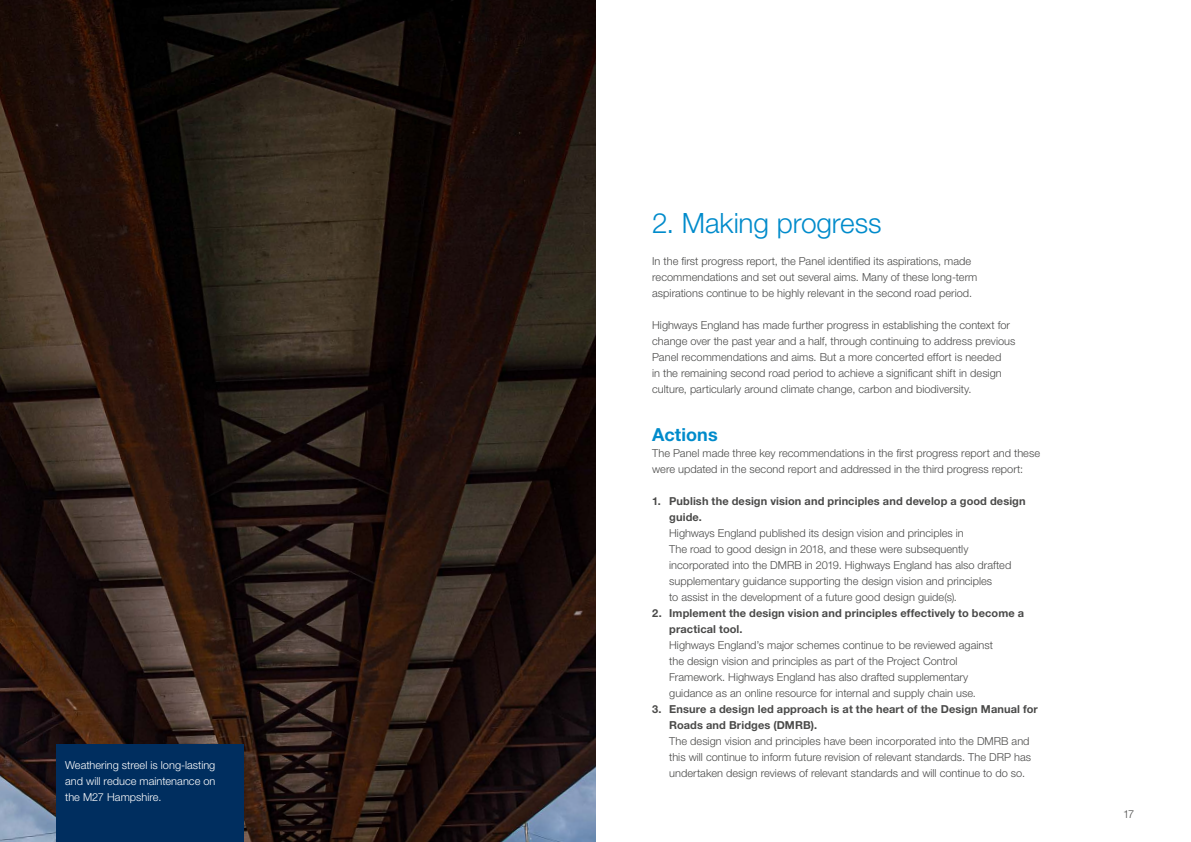
<style>
.page{position:relative;width:1191px;height:842px;background:#fff}
.page>*{position:absolute;margin:0;border:0;box-sizing:border-box;transform-origin:0 0}
.t1{font:300 28px "Helvetica Neue LT Pro";letter-spacing:-.005em;color:#008bcb}
.t2{font:700 18px "Helvetica Neue LT Pro";letter-spacing:.005em;color:#008bcb}
.t3{font:300 11px/16px "Helvetica Neue LT Pro";color:#4a4a49}
.t4{font:700 11px/16px "Helvetica Neue LT Pro";letter-spacing:.01em;color:#4a4a49}
.t5{font:300 11px/16px "Helvetica Neue LT Pro";color:#fff;text-align:justify}
</style>
<div class="page">
<img style="left:0;top:0;width:595px;height:842px">
<div style="left:57px;top:745px;width:187px;height:97px;background:#002e5f"></div>
<p class="t5" style="left:65px;top:756px;width:152px">Weathering streel is long-lasting and will reduce maintenance on the M27 Hampshire.</p>
<h1 class="t1" style="left:652px;top:206px;width:231px">2. Making progress</h1>
<p class="t3" style="left:652px;top:253px;width:327px">In the first progress report, the Panel identified its aspirations, made recommendations and set out several aims. Many of these long-term aspirations continue to be highly relevant in the second road period.</p>
<p class="t3" style="left:652px;top:317px;width:365px">Highways England has made further progress in establishing the context for change over the past year and a half, through continuing to address previous Panel recommendations and aims. But a more concerted effort is needed<br>in the remaining second road period to achieve a significant shift in design culture, particularly around climate change, carbon and biodiversity.</p>
<h2 class="t2" style="left:652px;top:423px;width:67px">Actions</h2>
<p class="t3" style="left:652px;top:445px;width:389px">The Panel made three key recommendations in the first progress report and these were updated in the second report and addressed in the third progress report:</p>
<p class="t4" style="left:669px;top:493px;width:358px;text-indent:-17px">1. Publish the design vision and principles and develop a good design guide.</p>
<p class="t3" style="left:669px;top:525px;width:344px">Highways England published its design vision and principles in<br>The road to good design in 2018, and these were subsequently incorporated into the DMRB in 2019. Highways England has also drafted supplementary guidance supporting the design vision and principles<br>to assist in the development of a future good design guide(s).</p>
<p class="t4" style="left:669px;top:605px;width:356px;text-indent:-17px">2. Implement the design vision and principles effectively to become a practical tool.</p>
<p class="t3" style="left:669px;top:637px;width:325px">Highways England’s major schemes continue to be reviewed against the design vision and principles as part of the Project Control Framework. Highways England has also drafted supplementary guidance as an online resource for internal and supply chain use.</p>
<p class="t4" style="left:669px;top:701px;width:370px;text-indent:-17px">3. Ensure a design led approach is at the heart of the Design Manual for<br>Roads and Bridges (DMRB).</p>
<p class="t3" style="left:669px;top:733px;width:363px">The design vision and principles have been incorporated into the DMRB and this will continue to inform future revision of relevant standards. The DRP has undertaken design reviews of relevant standards and will continue to do so.</p>
<p class="t3" style="left:1123px;top:805px;width:13px">17</p>
</div>
